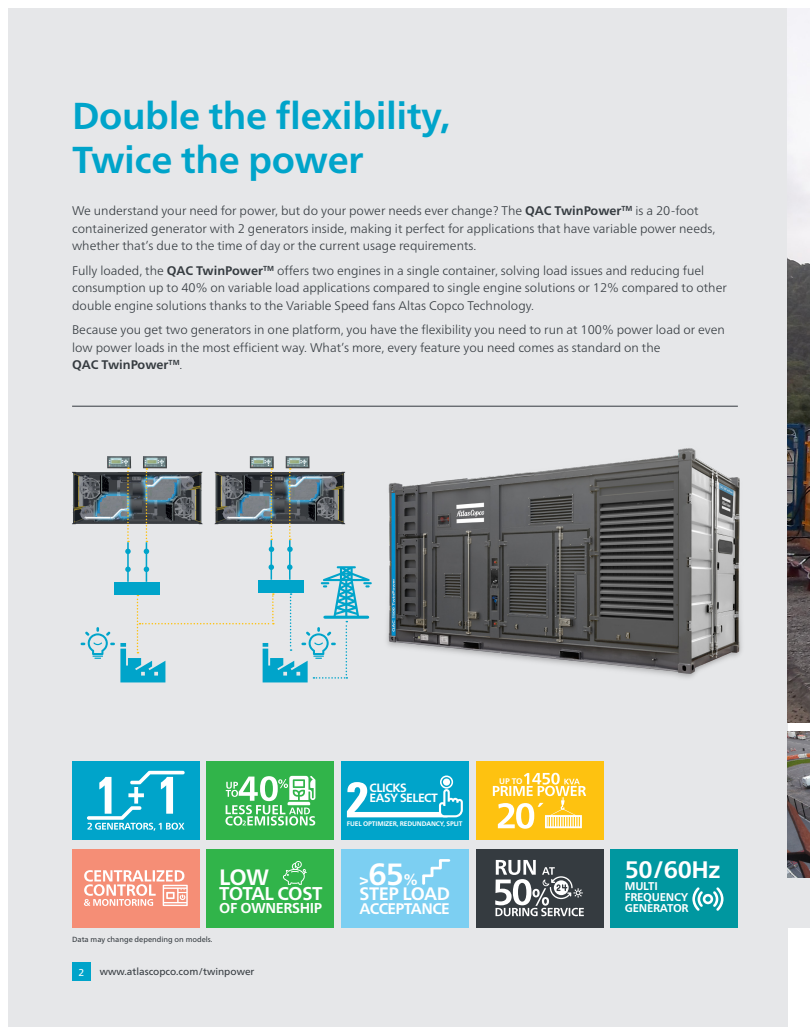
<style>
.page{position:relative;width:810px;height:1035px;background:#fff}
.page>*{position:absolute;margin:0;border:0;box-sizing:border-box;transform-origin:0 0}
.Headline_30pt{font:700 37.5px "Neue Frutiger World";letter-spacing:-.01em;color:#00a4ca}
.t1{font:700 23.88px "Neue Frutiger World";letter-spacing:-.02em;color:#fff}
.t2{font:700 22.25px "Neue Frutiger World";color:#fff}
.t3{font:700 18.5px "Neue Frutiger World";letter-spacing:-.035em;color:#fff}
.t4{font:700 18.12px "Neue Frutiger World";letter-spacing:-.025em;color:#fff}
.t5{font:700 15.38px "Neue Frutiger World";letter-spacing:-.04em;color:#fff}
.t6{font:700 14.38px "Neue Frutiger World";letter-spacing:-.025em;color:#fff}
.Body_Copy{font:300 12.5px/17.5px "Neue Frutiger World";color:#353b40}
.t7{font:700 12px/10.8px "Neue Frutiger World";letter-spacing:-.04em;color:#fff}
.t8{font:700 11.25px/11.2px "Neue Frutiger World";letter-spacing:-.02em;color:#fff}
.t9{font:10px "Neue Frutiger World";color:#353b40}
.t10{font:10px "Neue Frutiger World";color:#fff}
.Tabel_header{font:700 8.12px "Neue Frutiger World";color:#fff}
.Tabel_header-2{font:7.5px "Neue Frutiger World";color:#353b40}
.t11{font:700 6.62px "Neue Frutiger World";letter-spacing:-.02em;color:#fff}
.s1{font-weight:700}
.s2{font-size:30.75px}
</style>
<div class="page">
<div style="left:8px;top:8px;width:780px;height:1019px;background:#e6e7e9"></div>
<img style="left:788px;top:8px;width:22px;height:714px">
<img style="left:788px;top:731px;width:22px;height:147px">
<div style="left:72px;top:761px;width:128px;height:79px;background:#00a4ca"></div>
<svg style="left:87px;top:771px;width:98px;height:60px"></svg>
<div style="left:476px;top:849px;width:127px;height:78px;background:#353b40"></div>
<svg style="left:495px;top:860px;width:89px;height:56px"></svg>
<div style="left:72px;top:849px;width:128px;height:78px;background:#f58e76"></div>
<svg style="left:84px;top:870px;width:104px;height:36px"></svg>
<div style="left:610px;top:849px;width:128px;height:78px;background:#0097a0"></div>
<div style="left:207px;top:849px;width:127px;height:78px;background:#31b44a"></div>
<svg style="left:283px;top:861px;width:24px;height:24px"></svg>
<div style="left:341px;top:761px;width:128px;height:79px;background:#00a4ca"></div>
<svg style="left:347px;top:782px;width:116px;height:35px"></svg>
<div style="left:443px;top:779px;width:7px;height:7px;background:#fff;border-radius:50%"></div>
<div style="left:440px;top:776px;width:13px;height:13px;border:2px solid #fff;border-radius:50%"></div>
<div style="left:476px;top:761px;width:127px;height:79px;background:#fec210"></div>
<svg style="left:493px;top:773px;width:93px;height:56px"></svg>
<div style="left:207px;top:761px;width:127px;height:79px;background:#31b44a"></div>
<svg style="left:225px;top:776px;width:90px;height:50px"></svg>
<img style="left:72px;top:456px;width:274px;height:72px">
<svg style="left:127px;top:467px;width:2px;height:75px"></svg>
<svg style="left:271px;top:468px;width:1px;height:72px"></svg>
<svg style="left:146px;top:468px;width:1px;height:74px"></svg>
<svg style="left:289px;top:468px;width:2px;height:72px"></svg>
<hr style="left:127px;top:542px;width:2px;height:40px;background:#00a4ca">
<hr style="left:271px;top:540px;width:1px;height:40px;background:#00a4ca">
<hr style="left:146px;top:542px;width:1px;height:40px;background:#00a4ca">
<hr style="left:289px;top:540px;width:2px;height:40px;background:#00a4ca">
<svg style="left:125px;top:549px;width:6px;height:5px"></svg>
<svg style="left:269px;top:547px;width:5px;height:5px"></svg>
<svg style="left:144px;top:549px;width:5px;height:5px"></svg>
<svg style="left:287px;top:547px;width:6px;height:5px"></svg>
<svg style="left:81px;top:564px;width:279px;height:118px"></svg>
<hr style="left:325px;top:616px;width:43px;height:3px;background:#00a4ca">
<div style="left:788px;top:878px;width:22px;height:49px;background:#e6e7e9"></div>
<img style="left:360px;top:448px;width:382px;height:230px">
<svg style="left:692px;top:887px;width:32px;height:24px"></svg>
<div style="left:341px;top:849px;width:128px;height:78px;background:#7ccff2"></div>
<svg style="left:422px;top:859px;width:28px;height:26px"></svg>
<div style="left:72px;top:962px;width:19px;height:19px;background:#00a4ca"></div>
<hr style="left:72px;top:406px;width:666px;height:1px;background:#353b40">
<p class="Headline_30pt" style="left:72px;top:83px;width:379px">Double the flexibility,</p>
<p class="Headline_30pt" style="left:72px;top:127px;width:293px">Twice the power</p>
<p class="Body_Copy" style="left:72px;top:202px;width:645px">We understand your need for power, but do your power needs ever change? The <span class="s1">QAC TwinPower</span><sup>TM</sup> is a 20-foot containerized generator with 2 generators inside, making it perfect for applications that have variable power needs, whether that’s due to the time of day or the current usage requirements.</p>
<p class="Body_Copy" style="left:72px;top:262px;width:656px">Fully loaded, the <span class="s1">QAC TwinPower</span><sup>TM</sup> offers two engines in a single container, solving load issues and reducing fuel consumption up to 40% on variable load applications compared to single engine solutions or 12% compared to other double engine solutions thanks to the Variable Speed fans Altas Copco Technology.</p>
<p class="Body_Copy" style="left:72px;top:321px;width:654px">Because you get two generators in one platform, you have the flexibility you need to run at 100% power load or even low power loads in the most efficient way. What’s more, every feature you need comes as standard on the<br><span class="s1">QAC TwinPower</span><sup>TM</sup>.</p>
<p class="t2" style="left:219px;top:858px;width:51px">LOW</p>
<p class="t3" style="left:219px;top:877px;width:105px">TOTAL COST</p>
<p class="t6" style="left:219px;top:895px;width:104px">OF OWNERSHIP</p>
<p class="Tabel_header-2" style="left:72px;top:933px;width:142px">Data may change depending on models.</p>
<p class="t10" style="left:79px;top:964px;width:7px">2</p>
<p class="t9" style="left:100px;top:964px;width:156px">www.atlascopco.com/twinpower</p>
<p class="t7" style="left:370px;top:782px;width:70px">CLICKS<br>EASY SELECT</p>
<p class="t11" style="left:347px;top:818px;width:117px">FUEL OPTIMIZER, REDUNDANCY, SPLIT</p>
<p class="t5" style="left:360px;top:866px;width:60px">&gt;<span class="s2">65</span>%</p>
<p class="t4" style="left:360px;top:878px;width:92px">STEP LOAD</p>
<p class="t5" style="left:360px;top:895px;width:92px">ACCEPTANCE</p>
<p class="Tabel_header" style="left:499px;top:774px;width:25px">UP TO</p>
<p class="t1" style="left:625px;top:848px;width:97px">50/60Hz</p>
<p class="t8" style="left:625px;top:880px;width:65px">MULTI<br>FREQUENCY<br>GENERATOR</p>
</div>
